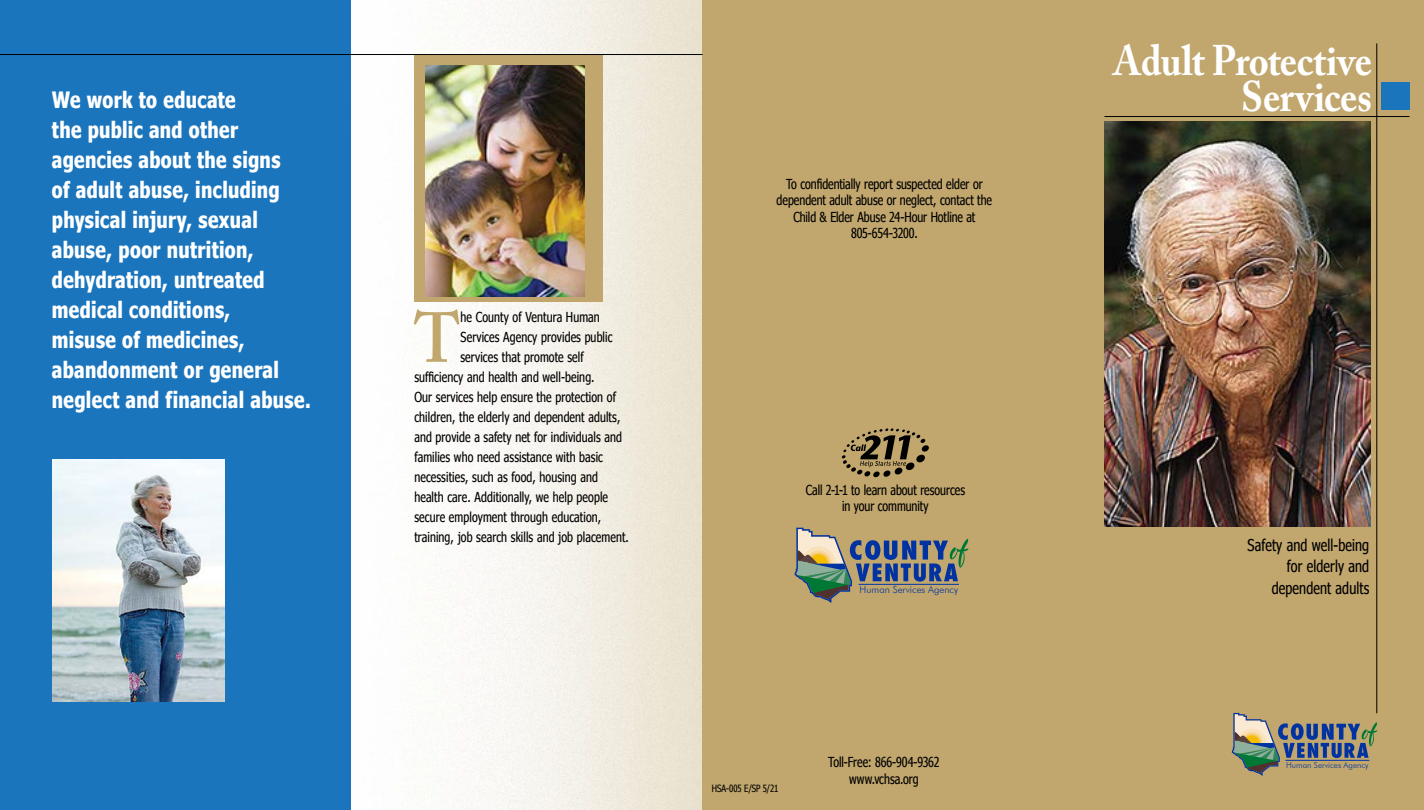
<style>
.page{position:relative;width:1424px;height:810px;background:#fff}
.page>*{position:absolute;margin:0;border:0;box-sizing:border-box;transform-origin:0 0}
.t1{font:600 70px "Adobe Caslon Pro";color:#c1a76e;scale:.9 1}
.t2{font:700 42.5px/36.2px "Adobe Caslon Pro";letter-spacing:-.015em;color:#fff;text-align:right;scale:.9 1}
.t3{font:700 22.5px/30px "Nina";letter-spacing:.02em;color:#fff;scale:.9 1}
.t4{font:16.25px/21.2px "Nina";letter-spacing:.01em;color:#000;text-align:right;scale:.9 1}
.t5{font:13.75px/16.2px "Nina";letter-spacing:.01em;color:#000;text-align:center;scale:.9 1}
.t6{font:10px "Nina";letter-spacing:.01em;color:#000;scale:.9 1}
.t7{font:300 9.88px "Futura BT";color:#0033a1}
.t8{font:300 8.25px "Futura BT";color:#0033a1}
</style>
<div class="page">
<img style="left:350px;top:0;width:352px;height:810px">
<div style="left:702px;top:0;width:721px;height:810px;background:#c1a76e"></div>
<div style="left:0;top:0;width:350px;height:810px;background:#1b75bc"></div>
<div style="left:414px;top:55px;width:188px;height:247px;background:#c1a76e"></div>
<img style="left:425px;top:65px;width:159px;height:231px">
<hr style="left:0;top:54px;width:702px;height:1px;background:#000">
<img style="left:53px;top:459px;width:172px;height:243px">
<img style="left:1104px;top:122px;width:266px;height:404px">
<hr style="left:1104px;top:116px;width:305px;height:1px;background:#000">
<hr style="left:1376px;top:43px;width:1px;height:670px;background:#000">
<div style="left:1380px;top:82px;width:29px;height:27px;background:#1b75bc"></div>
<div style="left:921px;top:445px;width:7px;height:7px;background:#000;border-radius:3px"></div>
<svg style="left:841px;top:428px;width:84px;height:48px"></svg>
<svg style="left:794px;top:528px;width:174px;height:75px"></svg>
<hr style="left:858px;top:584px;width:100px;height:1px;background:#0033a1">
<svg style="left:1231px;top:713px;width:145px;height:63px"></svg>
<hr style="left:1285px;top:760px;width:84px;height:1px;background:#0033a1">
<p class="t3" style="left:52px;top:85px;width:289px">We work to educate<br>the public and other agencies about the signs<br>of adult abuse, including physical injury, sexual abuse, poor nutrition, dehydration, untreated medical conditions,<br>misuse of medicines, abandonment or general neglect and financial abuse.</p>
<h1 class="t1" style="left:414px;top:297px;width:52px">T</h1>
<p class="t5" style="left:460px;top:308px;width:156px">he County of Ventura Human</p>
<p class="t5" style="left:460px;top:328px;width:170px">Services Agency provides public</p>
<p class="t5" style="left:460px;top:348px;width:138px">services that promote self</p>
<p class="t5" style="left:414px;top:368px;width:202px">sufficiency and health and well-being.</p>
<p class="t5" style="left:414px;top:388px;width:225px">Our services help ensure the protection of</p>
<p class="t5" style="left:414px;top:408px;width:230px">children, the elderly and dependent adults,</p>
<p class="t5" style="left:414px;top:428px;width:232px">and provide a safety net for individuals and</p>
<p class="t5" style="left:414px;top:448px;width:211px">families who need assistance with basic</p>
<p class="t5" style="left:414px;top:468px;width:205px">necessities, such as food, housing and</p>
<p class="t5" style="left:414px;top:488px;width:217px">health care. Additionally, we help people</p>
<p class="t5" style="left:414px;top:508px;width:209px">secure employment through education,</p>
<p class="t5" style="left:414px;top:528px;width:240px">training, job search skills and job placement.</p>
<p class="t5" style="left:776px;top:176px;width:241px">To confidentially report suspected elder or dependent adult abuse or neglect, contact the Child &amp; Elder Abuse 24-Hour Hotline at 805-654-3200.</p>
<p class="t5" style="left:805px;top:482px;width:179px">Call 2-1-1 to learn about resources in your community</p>
<p class="t7" style="left:859px;top:584px;width:100px">Human Services Agency</p>
<p class="t6" style="left:711px;top:782px;width:75px">HSA-005 E/SP 5/21</p>
<p class="t5" style="left:828px;top:753px;width:125px;line-height:16.9px">Toll-Free: 866-904-9362 www.vchsa.org</p>
<h2 class="t2" style="left:1113px;top:42px;width:288px">Adult Protective<br>Services</h2>
<p class="t4" style="left:1247px;top:534px;width:137px">Safety and well-being for elderly and dependent adults</p>
<p class="t8" style="left:1285px;top:760px;width:84px">Human Services Agency</p>
</div>
